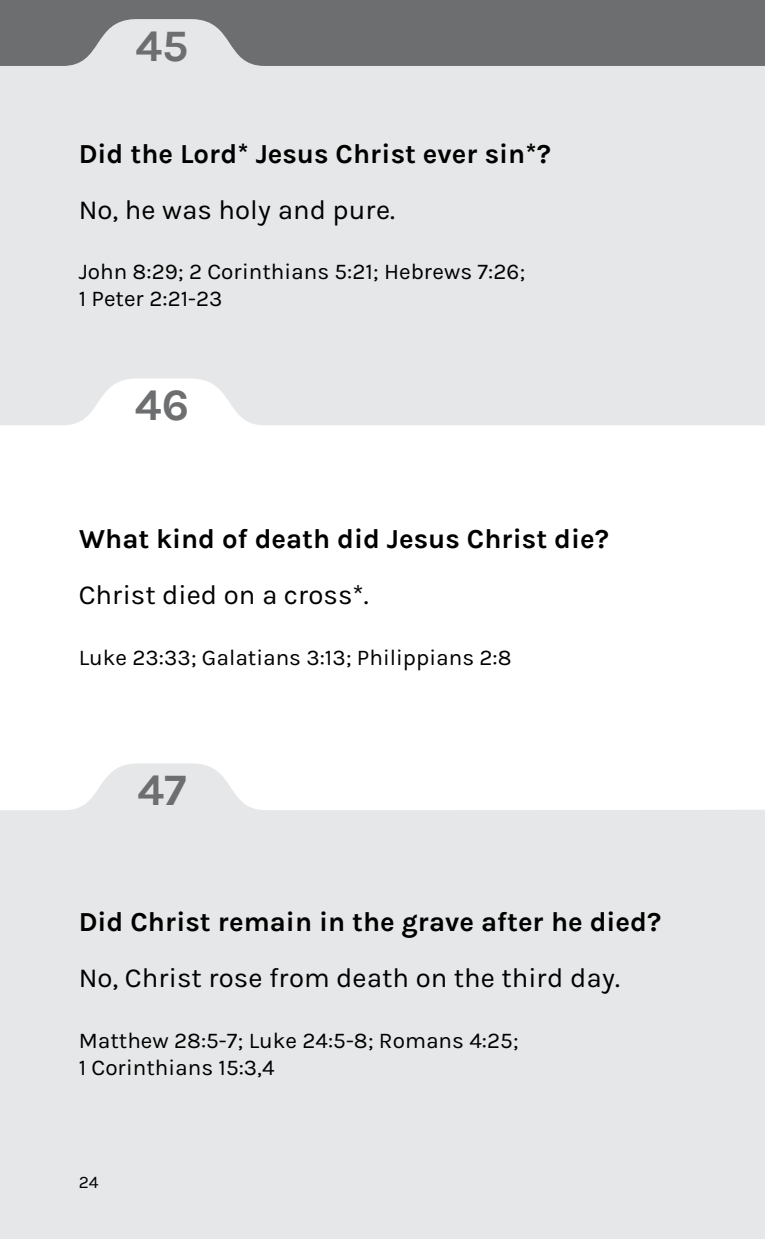
<style>
.page{position:relative;width:765px;height:1239px;background:#fff}
.page>*{position:absolute;margin:0;border:0;box-sizing:border-box;transform-origin:0 0}
.t1{font:700 45px "Karla";color:#6d6e70}
.t2{font:700 27.5px "Karla";color:#000}
.t3{font:27.5px "Karla";color:#000}
.t4{font:22.5px/27px "Karla";color:#000}
.t5{font:17.5px "Karla";color:#000}
</style>
<div class="page">
<div style="left:0;top:0;width:765px;height:1238px;background:#e6e7e8"></div>
<svg style="left:0;top:0;width:765px;height:66px;fill:#6d6e70"></svg>
<svg style="left:0;top:378px;width:765px;height:432px;fill:#fff"></svg>
<svg style="left:0;top:763px;width:744px;height:47px;fill:#fff"></svg>
<h1 class="t1" style="left:136px;top:27px;width:54px">45</h1>
<p class="t2" style="left:79px;top:142px;width:474px">Did the Lord* Jesus Christ ever sin*?</p>
<p class="t3" style="left:79px;top:198px;width:318px">No, he was holy and pure.</p>
<p class="t4" style="left:79px;top:260px;width:448px">John 8:29; 2 Corinthians 5:21; Hebrews 7:26;<br>1 Peter 2:21-23</p>
<h1 class="t1" style="left:135px;top:386px;width:56px">46</h1>
<p class="t2" style="left:79px;top:527px;width:532px">What kind of death did Jesus Christ die?</p>
<p class="t3" style="left:79px;top:583px;width:292px">Christ died on a cross*.</p>
<p class="t4" style="left:79px;top:645px;width:434px">Luke 23:33; Galatians 3:13; Philippians 2:8</p>
<h1 class="t1" style="left:137px;top:770px;width:51px">47</h1>
<p class="t2" style="left:79px;top:910px;width:584px">Did Christ remain in the grave after he died?</p>
<p class="t3" style="left:79px;top:966px;width:543px">No, Christ rose from death on the third day.</p>
<p class="t4" style="left:79px;top:1028px;width:442px">Matthew 28:5-7; Luke 24:5-8; Romans 4:25;<br>1 Corinthians 15:3,4</p>
<p class="t5" style="left:79px;top:1174px;width:21px">24</p>
</div>
